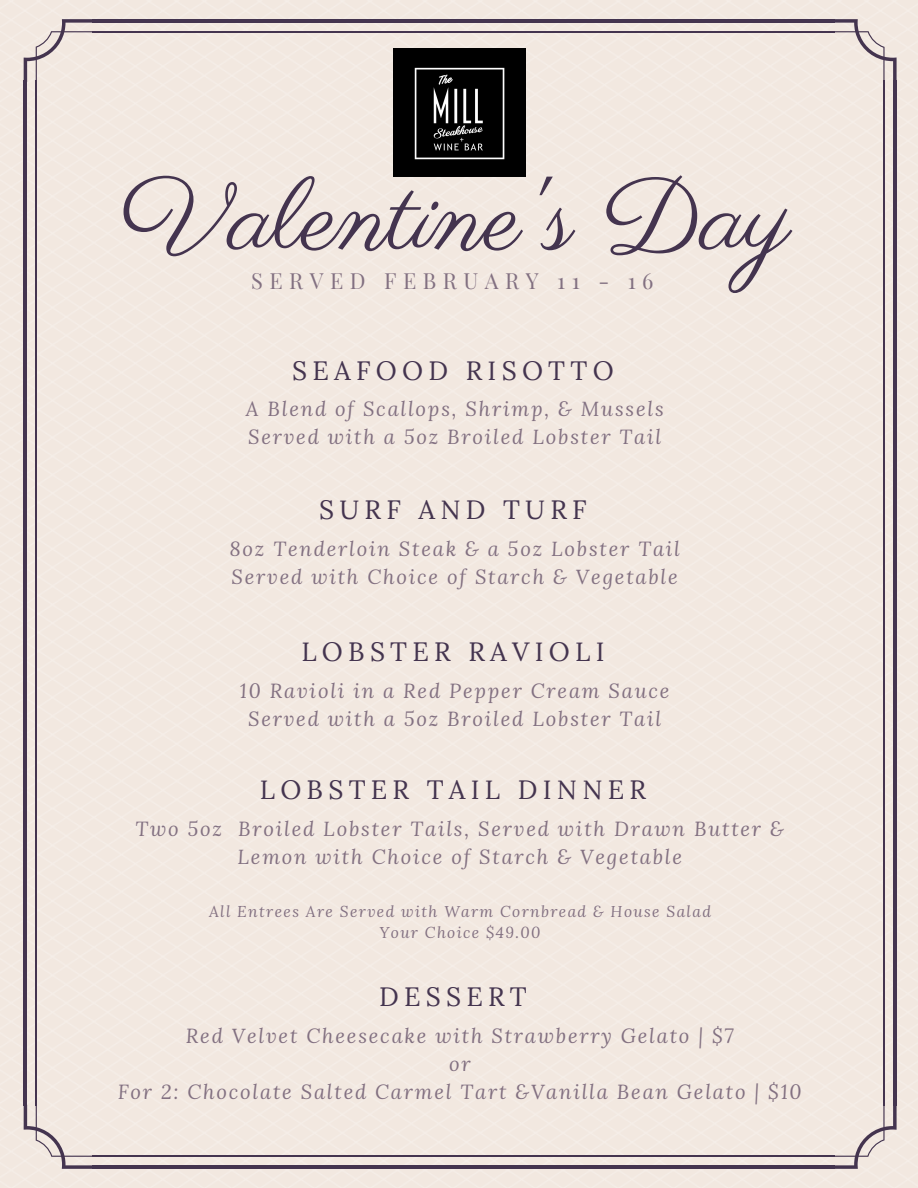
<style>
.page{position:relative;width:918px;height:1188px;background:#f2e8e0}
.page>*{position:absolute;margin:0;border:0;box-sizing:border-box;transform-origin:0 0}
.t1{font:101.1px "Parisienne";color:#44344f}
.t2{font:26.4px "Lora";letter-spacing:.2em;color:#44344f}
.t3{font:21.75px "Playfair Display";letter-spacing:.3em;color:#827081}
.t4{font:italic 20.25px/28.2px "Lora";letter-spacing:.09em;color:#827081;text-align:center}
.t5{font:italic 15.6px/21.3px "Lora";letter-spacing:.09em;color:#827081;text-align:center}
</style>
<div class="page">
<svg style="left:24px;top:19px;width:69px;height:63px;background:#ded4d0"></svg>
<hr style="left:36px;top:81px;width:1px;height:1025px;background:#44344f">
<hr style="left:24px;top:81px;width:3px;height:1025px;background:#44344f">
<svg style="left:24px;top:1105px;width:69px;height:64px;background:#ded4d0"></svg>
<hr style="left:92px;top:1156px;width:742px;height:1px;background:#44344f">
<hr style="left:92px;top:1165px;width:742px;height:4px;background:#44344f">
<svg style="left:833px;top:1105px;width:64px;height:64px;background:#ded3d0"></svg>
<hr style="left:893px;top:81px;width:4px;height:1025px;background:#44344f">
<hr style="left:883px;top:81px;width:2px;height:1025px;background:#44344f">
<svg style="left:833px;top:19px;width:64px;height:63px;background:#ddd3d0"></svg>
<hr style="left:92px;top:31px;width:742px;height:1px;background:#44344f">
<hr style="left:92px;top:19px;width:742px;height:4px;background:#44344f">
<img style="left:394px;top:48px;width:131px;height:129px">
<h1 class="t1" style="left:121px;top:155px;width:672px">Valentine's Day</h1>
<p class="t3" style="left:251px;top:266px;width:404px">SERVED FEBRUARY 11 - 16</p>
<h2 class="t2" style="left:292px;top:353px;width:323px">SEAFOOD RISOTTO</h2>
<p class="t4" style="left:246px;top:394px;width:419px;text-align:left">A Blend of Scallops, Shrimp, &amp; Mussels<br>Served with a 5oz Broiled Lobster Tail</p>
<h2 class="t2" style="left:319px;top:493px;width:269px">SURF AND TURF</h2>
<p class="t4" style="left:229px;top:534px;width:452px;text-align:left">8oz Tenderloin Steak &amp; a 5oz Lobster Tail<br>Served with Choice of Starch &amp; Vegetable</p>
<h2 class="t2" style="left:301px;top:634px;width:305px">LOBSTER RAVIOLI</h2>
<p class="t4" style="left:240px;top:676px;width:431px">10 Ravioli in a Red Pepper Cream Sauce<br>Served with a 5oz Broiled Lobster Tail</p>
<h2 class="t2" style="left:260px;top:773px;width:388px">LOBSTER TAIL DINNER</h2>
<p class="t4" style="left:136px;top:814px;width:650px">Two 5oz Broiled Lobster Tails, Served with Drawn Butter &amp;<br>Lemon with Choice of Starch &amp; Vegetable</p>
<p class="t5" style="left:209px;top:900px;width:503px">All Entrees Are Served with Warm Cornbread &amp; House Salad<br>Your Choice $49.00</p>
<h2 class="t2" style="left:379px;top:980px;width:149px">DESSERT</h2>
<p class="t4" style="left:118px;top:1021px;width:685px">Red Velvet Cheesecake with Strawberry Gelato | $7<br>or<br>For 2: Chocolate Salted Carmel Tart &amp;Vanilla Bean Gelato | $10</p>
</div>
